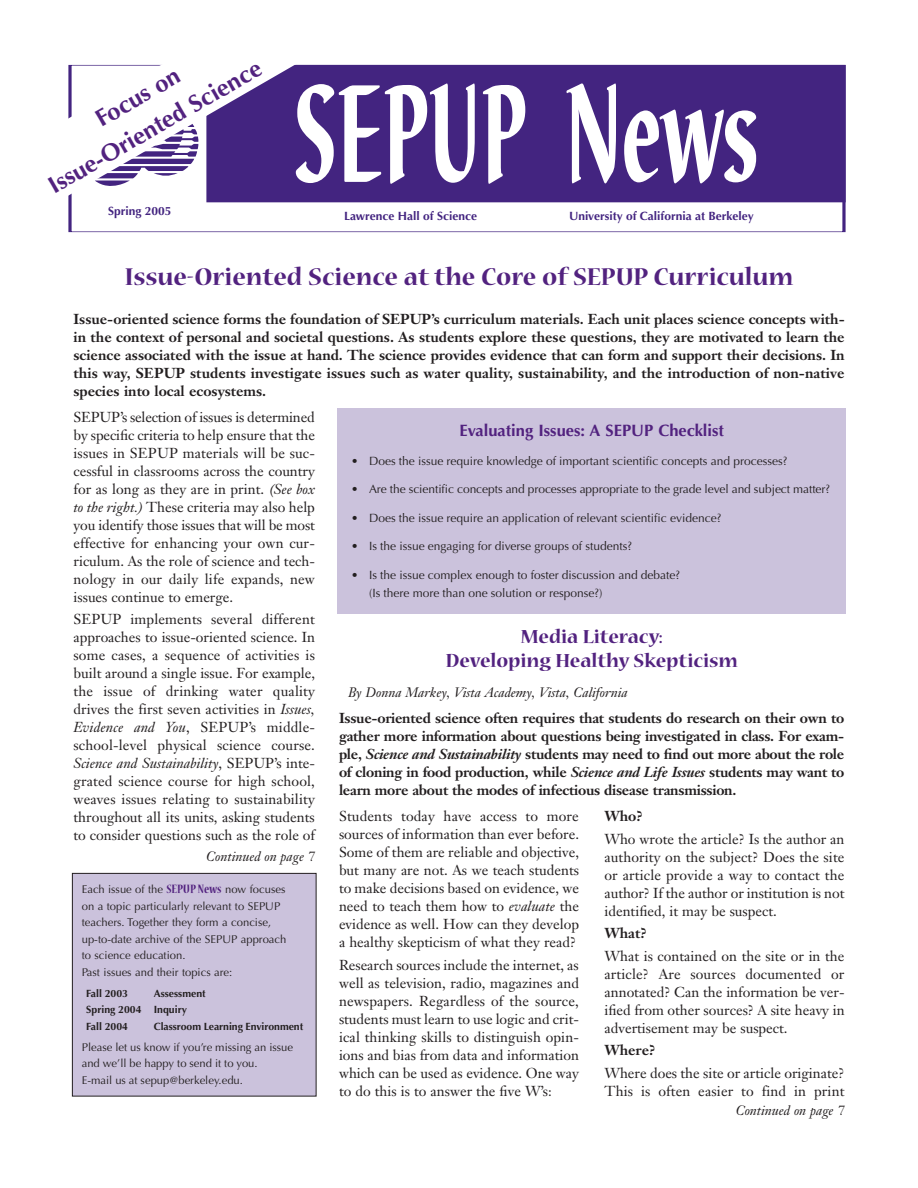
<style>
.page{position:relative;width:918px;height:1188px;background:#fff}
.page>*{position:absolute;margin:0;border:0;box-sizing:border-box;transform-origin:0 0}
.t1{font:27px "Nueva MM.540.475";color:#52227f}
.t2{font:700 24px/34.2px "Optima";color:#52227f;text-align:center}
.t3{font:21px/24px "Nueva MM.540.475";color:#52227f;text-align:center}
.t4{font:700 16.5px "Optima";color:#52227f}
.t5{font:14.25px/18px "Janson Text";color:#231f20;text-align:justify}
.t6{font:700 14.25px/18px "Janson Text";color:#231f20;text-align:justify}
.t7{font:italic 13.5px "Janson Text";color:#231f20}
.t8{font:12px/18px "Optima";color:#231f20}
.t9{font:700 12px "Optima";color:#432480}
.t10{font:11.25px/16.5px "Optima";color:#231f20}
.t11{font:700 10.5px/16.5px "Optima";color:#231f20}
.s1{font-style:italic}
.s2{font-family:"Nueva MM.540.200";font-size:13.5px;color:#52227f}
</style>
<div class="page">
<div style="left:208px;top:65px;width:636px;height:137px;background:#432480"></div>
<div style="left:69px;top:65px;width:776px;height:168px;border:1px solid #432480"></div>
<svg style="left:567px;top:84px;width:49px;height:99px"></svg>
<svg style="left:624px;top:110px;width:132px;height:73px"></svg>
<svg style="left:303px;top:84px;width:172px;height:100px"></svg>
<svg style="left:483px;top:85px;width:42px;height:99px"></svg>
<svg style="left:68px;top:64px;width:235px;height:157px"></svg>
<div style="left:72px;top:873px;width:244px;height:223px;background:#cbc2dc"></div>
<div style="left:72px;top:873px;width:244px;height:223px;border:1px solid #231f20"></div>
<div style="left:338px;top:408px;width:508px;height:206px;background:#cbc2dc"></div>
<h2 class="t2" style="left:25px;top:143px;width:244px;rotate:-30deg">Focus on<br>Issue-Oriented Science</h2>
<p class="t9" style="left:108px;top:204px;width:65px">Spring 2005</p>
<p class="t9" style="left:344px;top:209px;width:134px">Lawrence Hall of Science</p>
<p class="t9" style="left:569px;top:209px;width:186px">University of California at Berkeley</p>
<h1 class="t1" style="left:125px;top:267px;width:670px">Issue-Oriented Science at the Core of SEPUP Curriculum</h1>
<p class="t6" style="left:74px;top:312px;width:773px">Issue-oriented science forms the foundation of SEPUP’s curriculum materials. Each unit places science concepts with&shy;in the context of personal and societal questions. As students explore these questions, they are motivated to learn the science associated with the issue at hand. The science provides evidence that can form and support their decisions. In this way, SEPUP students investigate issues such as water quality, sustainability, and the introduction of non-native species into local ecosystems.</p>
<p class="t5" style="left:73px;top:409px;width:243px">SEPUP’s selection of issues is determined by specific criteria to help ensure that the issues in SEPUP materials will be suc&shy;cessful in classrooms across the country for as long as they are in print. <span class="s1">(See box to the right.)</span> These criteria may also help you identify those issues that will be most effective for enhancing your own cur&shy;riculum. As the role of science and tech&shy;nology in our daily life expands, new issues continue to emerge.</p>
<p class="t5" style="left:73px;top:612px;width:243px">SEPUP implements several different approaches to issue-oriented science. In some cases, a sequence of activities is built around a single issue. For example, the issue of drinking water quality drives the first seven activities in <span class="s1">Issues, Evidence and You</span>, SEPUP’s middle&shy;school-level physical science course.<br><span class="s1">Science and Sustainability</span>, SEPUP’s inte&shy;grated science course for high school, weaves issues relating to sustainability throughout all its units, asking students to consider questions such as the role of</p>
<p class="t7" style="left:206px;top:851px;width:110px">Continued on page 7</p>
<p class="t10" style="left:82px;top:881px;width:206px">Each issue of the <span class="s2">SEPUP News</span> now focuses on a topic particularly relevant to SEPUP teachers. Together they form a concise, up-to-date archive of the SEPUP approach to science education.<br>Past issues and their topics are:</p>
<p class="t11" style="left:86px;top:985px;width:43px">Fall 2003</p>
<p class="t11" style="left:86px;top:985px;width:121px;text-indent:68px">Assessment<br>Spring 2004 Inquiry<br>Fall 2004</p>
<p class="t11" style="left:154px;top:1018px;width:151px">Classroom Learning Environment</p>
<p class="t10" style="left:82px;top:1039px;width:213px">Please let us know if you’re missing an issue and we’ll be happy to send it to you.<br>E-mail us at sepup@berkeley.edu.</p>
<p class="t4" style="left:459px;top:421px;width:266px">Evaluating Issues: A SEPUP Checklist</p>
<p class="t8" style="left:351px;top:452px;width:438px">• Does the issue require knowledge of important scientific concepts and processes?</p>
<p class="t8" style="left:351px;top:480px;width:481px">• Are the scientific concepts and processes appropriate to the grade level and subject matter?</p>
<p class="t8" style="left:351px;top:509px;width:372px">• Does the issue require an application of relevant scientific evidence?</p>
<p class="t8" style="left:351px;top:537px;width:283px">• Is the issue engaging for diverse groups of students?</p>
<p class="t8" style="left:369px;top:566px;width:313px;text-indent:-18px">• Is the issue complex enough to foster discussion and debate? (Is there more than one solution or response?)</p>
<h3 class="t3" style="left:446px;top:625px;width:294px">Media Literacy:<br>Developing Healthy Skepticism</h3>
<p class="t7" style="left:348px;top:687px;width:281px">By Donna Markey, Vista Academy, Vista, California</p>
<p class="t6" style="left:339px;top:711px;width:507px">Issue-oriented science often requires that students do research on their own to gather more information about questions being investigated in class. For exam&shy;ple, <span class="s1">Science and Sustainability</span> students may need to find out more about the role of cloning in food production, while <span class="s1">Science and Life Issues</span> students may want to learn more about the modes of infectious disease transmission.</p>
<p class="t6" style="left:604px;top:809px;width:40px">Who?</p>
<p class="t5" style="left:604px;top:831px;width:242px">Who wrote the article? Is the author an authority on the subject? Does the site or article provide a way to contact the author? If the author or institution is not identified, it may be suspect.</p>
<p class="t6" style="left:604px;top:926px;width:44px">What?</p>
<p class="t5" style="left:604px;top:948px;width:242px">What is contained on the site or in the article? Are sources documented or annotated? Can the information be ver&shy;ified from other sources? A site heavy in advertisement may be suspect.</p>
<p class="t6" style="left:604px;top:1043px;width:52px">Where?</p>
<p class="t5" style="left:604px;top:1065px;width:242px">Where does the site or article originate?<br>This is often easier to find in print</p>
<p class="t7" style="left:736px;top:1105px;width:110px">Continued on page 7</p>
<p class="t5" style="left:339px;top:809px;width:242px">Students today have access to more sources of information than ever before.<br>Some of them are reliable and objective, but many are not. As we teach students to make decisions based on evidence, we need to teach them how to <span class="s1">evaluate</span> the evidence as well. How can they develop a healthy skepticism of what they read?</p>
<p class="t5" style="left:339px;top:957px;width:242px">Research sources include the internet, as well as television, radio, magazines and newspapers. Regardless of the source, students must learn to use logic and crit&shy;ical thinking skills to distinguish opin&shy;ions and bias from data and information which can be used as evidence. One way to do this is to answer the five W’s:</p>
</div>
